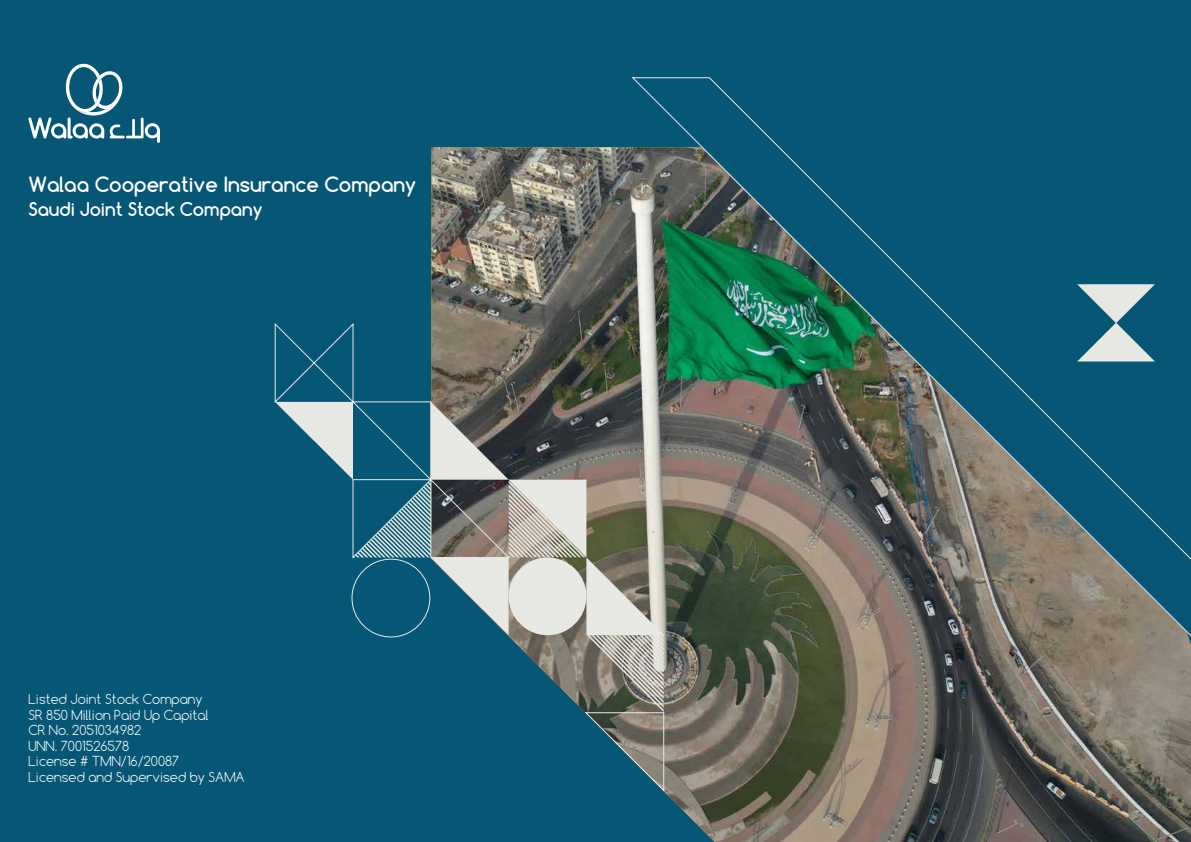
<style>
.page{position:relative;width:1191px;height:842px;background:#065776}
.page>*{position:absolute;margin:0;border:0;box-sizing:border-box;transform-origin:0 0}
.t1{font:700 20px "Comfortaa";color:#fff}
.t2{font:700 18px "Comfortaa";color:#fff}
.t3{font:300 13px/15.6px "Comfortaa";color:#fff}
</style>
<div class="page">
<svg style="left:28px;top:63px;width:132px;height:80px"></svg>
<img style="left:431px;top:147px;width:760px;height:695px">
<img style="left:631px;top:77px;width:560px;height:597px">
<svg style="left:1077px;top:284px;width:78px;height:77px"></svg>
<svg style="left:274px;top:323px;width:391px;height:470px"></svg>
<h1 class="t1" style="left:28px;top:171px;width:389px">Walaa Cooperative Insurance Company</h1>
<h2 class="t2" style="left:28px;top:198px;width:236px">Saudi Joint Stock Company</h2>
<p class="t3" style="left:28px;top:691px;width:218px">Listed Joint Stock Company<br>SR 850 Million Paid Up Capital<br>CR No. 2051034982<br>UNN. 7001526578<br>License # TMN/16/20087<br>Licensed and Supervised by SAMA</p>
</div>
